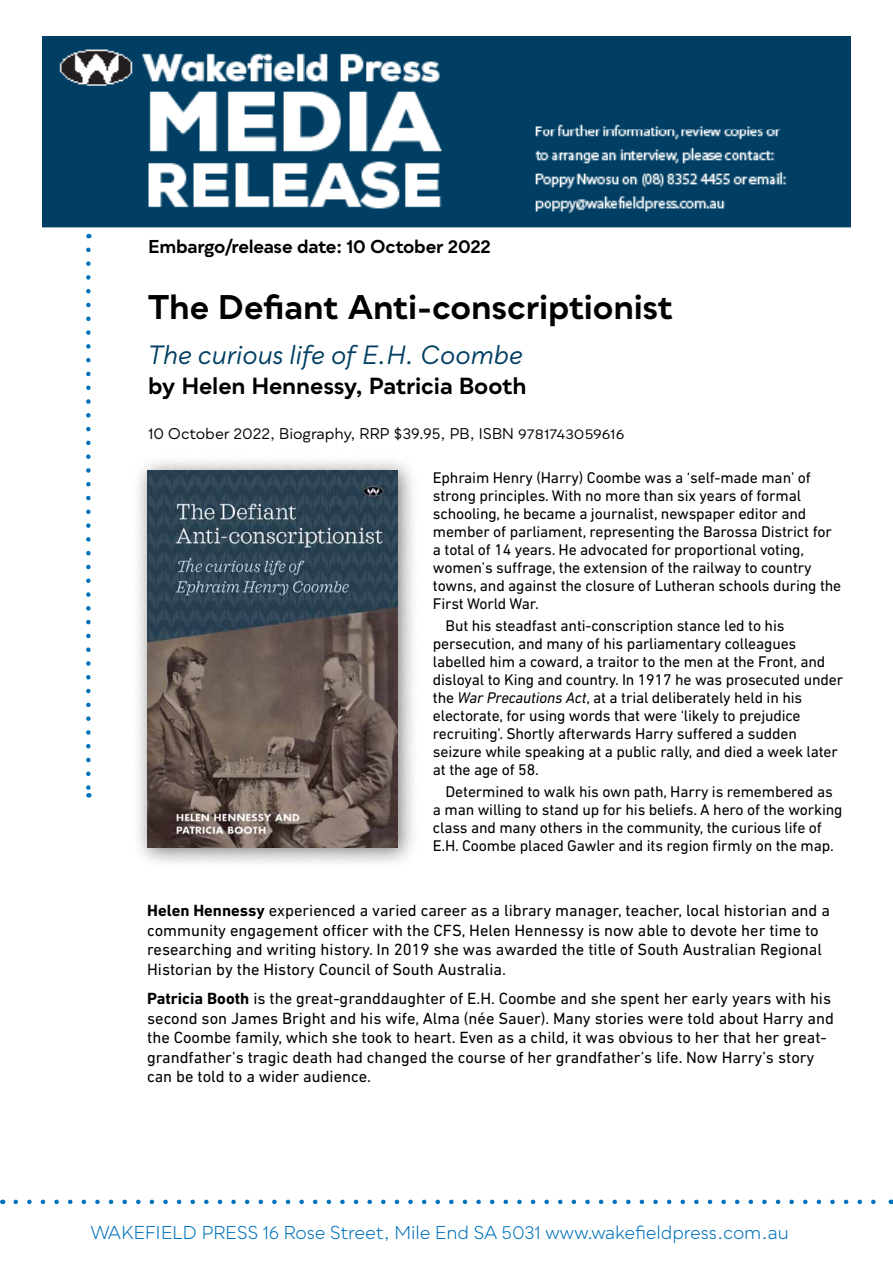
<style>
.page{position:relative;width:893px;height:1263px;background:#fff}
.page>*{position:absolute;margin:0;border:0;box-sizing:border-box;transform-origin:0 0}
.t1{font:700 33px "Qualion";letter-spacing:-.005em;color:#000}
.t2{font:italic 25.5px "Qualion";color:#003f62}
.t3{font:700 22.5px "Qualion";letter-spacing:-.015em;color:#000}
.t4{font:18px "Qualion";letter-spacing:-.01em;color:#0072bc}
.t5{font:700 18px "Qualion";letter-spacing:-.015em;color:#000}
.t6{font:16.5px/19.5px "DIN Next LT Pro";color:#000}
.t7{font:15.75px/18px "DIN Next LT Pro";letter-spacing:-.01em;color:#000}
.t8{font:15px "Qualion";letter-spacing:-.005em;color:#000}
.s1{font-size:13.5px}
.s2{font-style:italic}
.s3{font-weight:700}
</style>
<div class="page">
<svg style="left:86px;top:250px;width:5px;height:547px"></svg>
<svg style="left:16px;top:1199px;width:860px;height:5px"></svg>
<img style="left:43px;top:36px;width:807px;height:192px">
<div style="left:130px;top:453px;width:290px;height:416px;background:#000;opacity:.5"></div>
<img style="left:148px;top:471px;width:250px;height:377px">
<p class="t5" style="left:148px;top:236px;width:344px">Embargo/release date: 10 October 2022</p>
<h1 class="t1" style="left:148px;top:288px;width:527px">The Defiant Anti-conscriptionist</h1>
<h2 class="t2" style="left:148px;top:340px;width:376px">The curious life of E.H. Coombe</h2>
<h3 class="t3" style="left:148px;top:373px;width:380px">by Helen Hennessy, Patricia Booth</h3>
<p class="t8" style="left:148px;top:425px;width:478px">10 October 2022, Biography, RRP $39.95, PB, ISBN <span class="s1">9781743059616</span></p>
<p class="t7" style="left:433px;top:468px;width:410px">Ephraim Henry (Harry) Coombe was a ‘self-made man’ of strong principles. With no more than six years of formal schooling, he became a journalist, newspaper editor and member of parliament, representing the Barossa District for a total of 14 years. He advocated for proportional voting, women’s suffrage, the extension of the railway to country towns, and against the closure of Lutheran schools during the First World War.</p>
<p class="t7" style="left:433px;top:616px;width:412px;text-indent:13px">But his steadfast anti-conscription stance led to his persecution, and many of his parliamentary colleagues labelled him a coward, a traitor to the men at the Front, and disloyal to King and country. In 1917 he was prosecuted under the <span class="s2">War Precautions Act</span>, at a trial deliberately held in his electorate, for using words that were ‘likely to prejudice recruiting’. Shortly afterwards Harry suffered a sudden seizure while speaking at a public rally, and died a week later at the age of 58.</p>
<p class="t7" style="left:433px;top:782px;width:411px;text-indent:13px">Determined to walk his own path, Harry is remembered as a man willing to stand up for his beliefs. A hero of the working class and many others in the community, the curious life of E.H. Coombe placed Gawler and its region firmly on the map.</p>
<p class="t6" style="left:147px;top:901px;width:684px"><span class="s3">Helen Hennessy</span> experienced a varied career as a library manager, teacher, local historian and a community engagement officer with the CFS, Helen Hennessy is now able to devote her time to researching and writing history. In 2019 she was awarded the title of South Australian Regional Historian by the History Council of South Australia.</p>
<p class="t6" style="left:147px;top:988px;width:688px"><span class="s3">Patricia Booth</span> is the great-granddaughter of E.H. Coombe and she spent her early years with his second son James Bright and his wife, Alma (née Sauer). Many stories were told about Harry and the Coombe family, which she took to heart. Even as a child, it was obvious to her that her great&shy;grandfather’s tragic death had changed the course of her grandfather’s life. Now Harry’s story can be told to a wider audience.</p>
<p class="t4" style="left:91px;top:1222px;width:700px">Wakefield Press 16 Rose Street, Mile End SA 5031 www.wakefieldpress.com.au</p>
</div>
